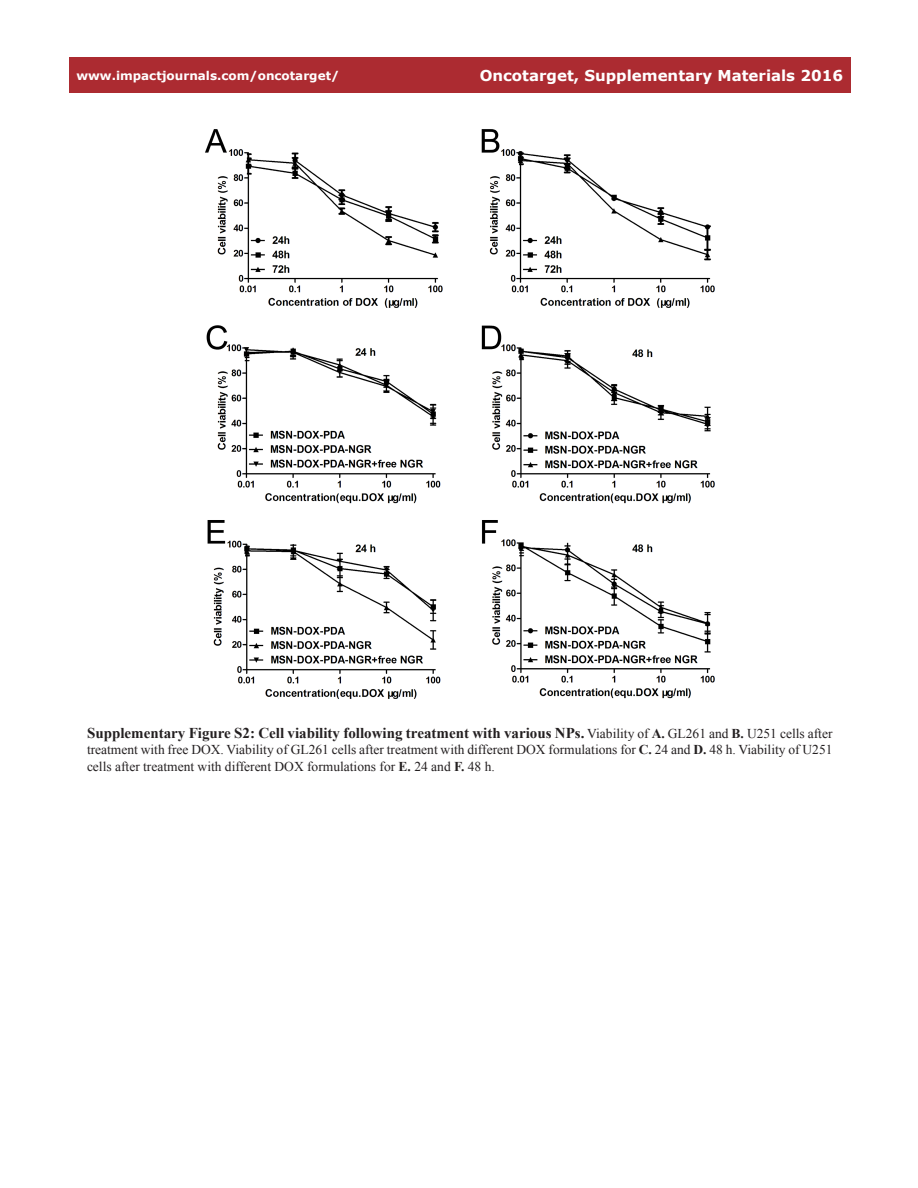
<style>
.page{position:relative;width:918px;height:1188px;background:#fff}
.page>*{position:absolute;margin:0;border:0;box-sizing:border-box;transform-origin:0 0}
.figuretext{font:700 15px "Times New Roman";color:#231f20}
.t1{font:700 15px "Verdana";color:#fff}
.figuretext-2{font:13.5px/16.2px "Times New Roman";color:#231f20}
.t2{font:700 12px "Verdana";color:#fff}
.s1{font-weight:400;font-size:13.5px}
.s2{font-size:13.5px}
.s3{font-weight:700}
</style>
<div class="page">
<div style="left:69px;top:57px;width:781px;height:36px;background:#ac2b31"></div>
<img style="left:205px;top:129px;width:510px;height:570px">
<p class="t2" style="left:76px;top:67px;width:264px">www.impactjournals.com/oncotarget/</p>
<p class="t1" style="left:480px;top:65px;width:365px">Oncotarget, Supplementary Materials 2016</p>
<p class="figuretext" style="left:87px;top:723px;width:747px">Supplementary Figure S2: Cell viability following treatment with various NPs. <span class="s1">Viability of</span> <span class="s2">A.</span> <span class="s1">GL261 and</span> <span class="s2">B.</span> <span class="s1">U251 cells after</span></p>
<p class="figuretext-2" style="left:87px;top:742px;width:747px">treatment with free DOX. Viability of GL261 cells after treatment with different DOX formulations for <span class="s3">C.</span> 24 and <span class="s3">D.</span> 48 h. Viability of U251 cells after treatment with different DOX formulations for <span class="s3">E.</span> 24 and <span class="s3">F.</span> 48 h.</p>
</div>
